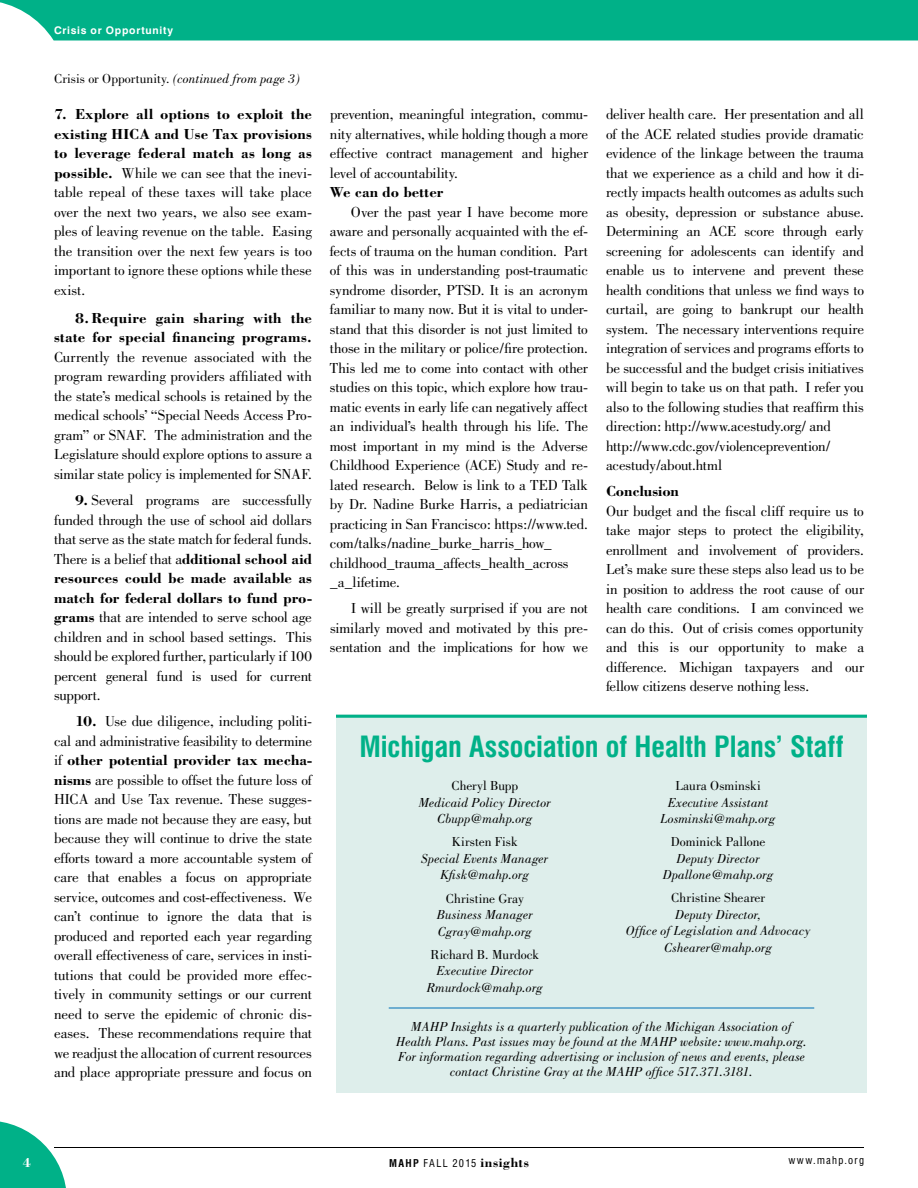
<style>
.page{position:relative;width:918px;height:1188px;background:#fff}
.page>*{position:absolute;margin:0;border:0;box-sizing:border-box;transform-origin:0 0}
.t1{font:700 condensed 28.5px "Swiss 721 BT";letter-spacing:-.005em;color:#00b188}
.t2{font:15px/19.5px "Bodoni";letter-spacing:-.01em;color:#000;text-align:justify}
.t3{font:700 15px/19.5px "Bodoni";letter-spacing:.01em;color:#000;text-align:right}
.t4{font:italic 13.5px/16.5px "Bodoni";letter-spacing:.005em;color:#000;text-align:center}
.t5{font:13.5px "Bodoni";letter-spacing:.005em;color:#000}
.t6{font:700 13.5px "Bodoni";color:#fff}
.t7{font:condensed 10.5px "Swiss 721 BT";letter-spacing:.12em;color:#000}
.t8{font:700 10.5px "Swiss 721 BT";letter-spacing:.07em;color:#fff}
.s1{font-style:italic}
.s2{font-weight:700}
.s3{font-family:"Bodoni";font-weight:700;font-stretch:normal;font-size:13.5px}
</style>
<div class="page">
<div style="left:336px;top:715px;width:531px;height:378px;background:#deeeeb"></div>
<hr style="left:336px;top:715px;width:531px;height:3px;background:#00b188">
<hr style="left:389px;top:1008px;width:425px;height:1px;background:#0070b7">
<svg style="left:0;top:1121px;width:66px;height:67px"></svg>
<hr style="left:54px;top:1147px;width:810px;height:1px;background:#000">
<div style="left:0;top:0;width:918px;height:40px;background:#00b188"></div>
<p class="t8" style="left:54px;top:24px;width:121px">Crisis or Opportunity</p>
<p class="t5" style="left:54px;top:71px;width:248px">Crisis or Opportunity. <span class="s1">(continued from page 3)</span></p>
<p class="t2" style="left:54px;top:105px;width:260px"><span class="s2">7. Explore all options to exploit the existing HICA and Use Tax provisions to leverage federal match as long as possible.</span> While we can see that the inevi&shy;table repeal of these taxes will take place over the next two years, we also see exam&shy;ples of leaving revenue on the table. Easing the transition over the next few years is too important to ignore these options while these exist.</p>
<p class="t3" style="left:54px;top:308px;width:260px">8.Require gain sharing with the state for special financing programs.</p>
<p class="t2" style="left:54px;top:347px;width:260px">Currently the revenue associated with the program rewarding providers affiliated with the state’s medical schools is retained by the medical schools’ “Special Needs Access Pro&shy;gram” or SNAF. The administration and the Legislature should explore options to assure a similar state policy is implemented for SNAF.</p>
<p class="t2" style="left:54px;top:490px;width:260px;text-indent:21px"><span class="s2">9.</span> Several programs are successfully funded through the use of school aid dollars that serve as the state match for federal funds.<br>There is a belief that a<span class="s2">dditional school aid resources could be made available as match for federal dollars to fund pro&shy;grams</span> that are intended to serve school age children and in school based settings. This should be explored further, particularly if 100 percent general fund is used for current support.</p>
<p class="t2" style="left:54px;top:712px;width:260px;text-indent:21px"><span class="s2">10.</span> Use due diligence, including politi&shy;cal and administrative feasibility to determine if <span class="s2">other potential provider tax mecha&shy;nisms</span> are possible to offset the future loss of HICA and Use Tax revenue. These sugges&shy;tions are made not because they are easy, but because they will continue to drive the state efforts toward a more accountable system of care that enables a focus on appropriate service, outcomes and cost-effectiveness. We can’t continue to ignore the data that is produced and reported each year regarding overall effectiveness of care, services in insti&shy;tutions that could be provided more effec&shy;tively in community settings or our current need to serve the epidemic of chronic dis&shy;eases. These recommendations require that we readjust the allocation of current resources and place appropriate pressure and focus on</p>
<p class="t2" style="left:330px;top:104px;width:260px">prevention, meaningful integration, commu&shy;nity alternatives, while holding though a more effective contract management and higher level of accountability.</p>
<p class="t3" style="left:330px;top:182px;width:115px">We can do better</p>
<p class="t2" style="left:330px;top:202px;width:260px;text-align:left;text-indent:21px">Over the past year I have become more aware and personally acquainted with the ef&shy;fects of trauma on the human condition. Part of this was in understanding post-traumatic syndrome disorder, PTSD. It is an acronym familiar to many now. But it is vital to under&shy;stand that this disorder is not just limited to those in the military or police/fire protection.<br>This led me to come into contact with other studies on this topic, which explore how trau&shy;matic events in early life can negatively affect an individual’s health through his life. The most important in my mind is the Adverse Childhood Experience (ACE) Study and re&shy;lated research. Below is link to a TED Talk by Dr. Nadine Burke Harris, a pediatrician practicing in San Francisco: https://www.ted. com/talks/nadine_burke_harris_how_ childhood_trauma_affects_health_across _a_lifetime.</p>
<p class="t2" style="left:330px;top:599px;width:260px;text-indent:21px">I will be greatly surprised if you are not similarly moved and motivated by this pre&shy;sentation and the implications for how we</p>
<p class="t2" style="left:606px;top:104px;width:260px;text-align:left">deliver health care. Her presentation and all of the ACE related studies provide dramatic evidence of the linkage between the trauma that we experience as a child and how it di&shy;rectly impacts health outcomes as adults such as obesity, depression or substance abuse.<br>Determining an ACE score through early screening for adolescents can identify and enable us to intervene and prevent these health conditions that unless we find ways to curtail, are going to bankrupt our health system. The necessary interventions require integration of services and programs efforts to be successful and the budget crisis initiatives will begin to take us on that path. I refer you also to the following studies that reaffirm this direction: http://www.acestudy.org/ and http://www.cdc.gov/violenceprevention/ acestudy/about.html</p>
<p class="t3" style="left:606px;top:481px;width:74px">Conclusion</p>
<p class="t2" style="left:606px;top:501px;width:260px">Our budget and the fiscal cliff require us to take major steps to protect the eligibility, enrollment and involvement of providers.<br>Let’s make sure these steps also lead us to be in position to address the root cause of our health care conditions. I am convinced we can do this. Out of crisis comes opportunity and this is our opportunity to make a difference. Michigan taxpayers and our fellow citizens deserve nothing less.</p>
<h1 class="t1" style="left:359px;top:730px;width:486px">Michigan Association of Health Plans’ Staff</h1>
<p class="t5" style="left:451px;top:778px;width:68px">Cheryl Bupp</p>
<p class="t4" style="left:419px;top:794px;width:134px">Medicaid Policy Director<br>Cbupp@mahp.org</p>
<p class="t5" style="left:452px;top:834px;width:67px">Kirsten Fisk</p>
<p class="t4" style="left:421px;top:850px;width:129px">Special Events Manager<br>Kfisk@mahp.org</p>
<p class="t5" style="left:446px;top:891px;width:80px">Christine Gray</p>
<p class="t4" style="left:437px;top:906px;width:98px;text-align:left">Business Manager<br>Cgray@mahp.org</p>
<p class="t5" style="left:430px;top:947px;width:110px">Richard B. Murdock</p>
<p class="t4" style="left:427px;top:963px;width:118px">Executive Director<br>Rmurdock@mahp.org</p>
<p class="t5" style="left:675px;top:778px;width:87px">Laura Osminski</p>
<p class="t4" style="left:661px;top:794px;width:116px">Executive Assistant<br>Losminski@mahp.org</p>
<p class="t5" style="left:671px;top:834px;width:96px">Dominick Pallone</p>
<p class="t4" style="left:663px;top:850px;width:112px">Deputy Director<br>Dpallone@mahp.org</p>
<p class="t5" style="left:671px;top:891px;width:95px">Christine Shearer</p>
<p class="t4" style="left:626px;top:906px;width:186px">Deputy Director,<br>Office of Legislation and Advocacy<br>Cshearer@mahp.org</p>
<p class="t4" style="left:396px;top:1019px;width:412px;line-height:15px">MAHP Insights is a quarterly publication of the Michigan Association of Health Plans. Past issues may be found at the MAHP website: www.mahp.org.<br>For information regarding advertising or inclusion of news and events, please contact Christine Gray at the MAHP office 517.371.3181.</p>
<p class="t6" style="left:23px;top:1154px;width:10px">4</p>
<p class="t7" style="left:389px;top:1156px;width:141px"><span class="s2">MAHP</span> FALL 2015 <span class="s3">insights</span></p>
<p class="t7" style="left:788px;top:1154px;width:77px">www.mahp.org</p>
</div>
